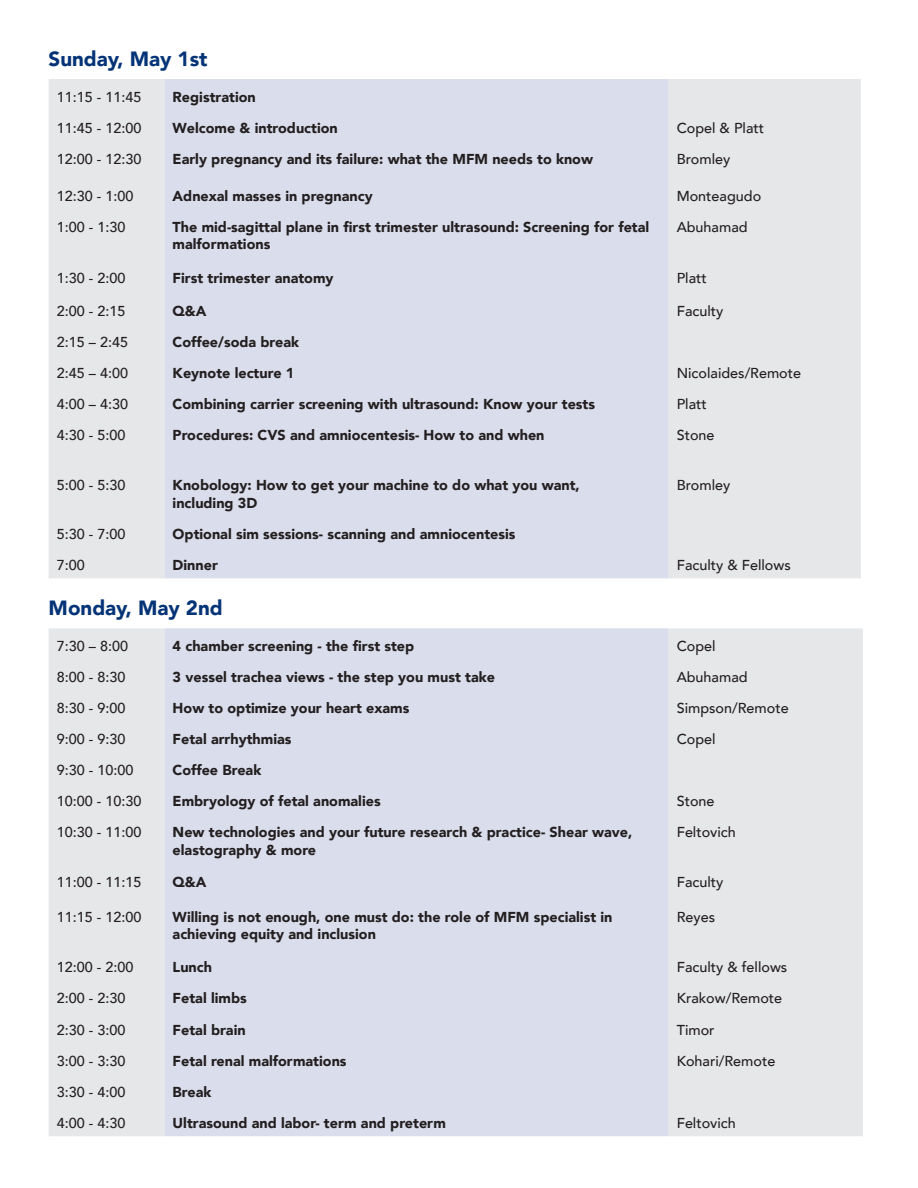
<style>
.page{position:relative;width:918px;height:1188px;background:#fff}
.page>*{position:absolute;margin:0;border:0;box-sizing:border-box;transform-origin:0 0}
.t1{font:900 20.55px "Avenir";color:#043477}
.t2{font:900 14.4px/17.2px "Avenir";color:#231f20}
.t3{font:500 14.4px "Avenir";color:#231f20}
</style>
<div class="page">
<div style="left:49px;top:79px;width:812px;height:499px;background:#e6e7e9"></div>
<div style="left:164px;top:79px;width:505px;height:499px;background:#daddeb"></div>
<div style="left:49px;top:628px;width:814px;height:508px;background:#e6e7e9"></div>
<div style="left:164px;top:628px;width:505px;height:508px;background:#daddeb"></div>
<p class="t1" style="left:49px;top:41px;width:161px">Sunday, May 1st</p>
<p class="t3" style="left:57px;top:84px;width:86px">11:15 - 11:45</p>
<p class="t2" style="left:173px;top:88px;width:85px">Registration</p>
<p class="t3" style="left:57px;top:115px;width:86px">11:45 - 12:00</p>
<p class="t2" style="left:173px;top:119px;width:167px">Welcome &amp; introduction</p>
<p class="t3" style="left:677px;top:115px;width:89px">Copel &amp; Platt</p>
<p class="t3" style="left:57px;top:146px;width:86px">12:00 - 12:30</p>
<p class="t2" style="left:173px;top:150px;width:422px">Early pregnancy and its failure: what the MFM needs to know</p>
<p class="t3" style="left:677px;top:146px;width:55px">Bromley</p>
<p class="t3" style="left:57px;top:183px;width:78px">12:30 - 1:00</p>
<p class="t2" style="left:173px;top:187px;width:202px">Adnexal masses in pregnancy</p>
<p class="t3" style="left:677px;top:183px;width:86px">Monteagudo</p>
<p class="t3" style="left:57px;top:214px;width:70px">1:00 - 1:30</p>
<p class="t2" style="left:173px;top:218px;width:478px">The mid-sagittal plane in first trimester ultrasound: Screening for fetal malformations</p>
<p class="t3" style="left:677px;top:214px;width:72px">Abuhamad</p>
<p class="t3" style="left:57px;top:265px;width:70px">1:30 - 2:00</p>
<p class="t2" style="left:173px;top:269px;width:162px">First trimester anatomy</p>
<p class="t3" style="left:677px;top:265px;width:32px">Platt</p>
<p class="t3" style="left:57px;top:298px;width:70px">2:00 - 2:15</p>
<p class="t2" style="left:173px;top:302px;width:35px">Q&amp;A</p>
<p class="t3" style="left:677px;top:298px;width:48px">Faculty</p>
<p class="t3" style="left:57px;top:329px;width:73px">2:15 – 2:45</p>
<p class="t2" style="left:173px;top:333px;width:128px">Coffee/soda break</p>
<p class="t3" style="left:57px;top:360px;width:73px">2:45 – 4:00</p>
<p class="t2" style="left:173px;top:364px;width:123px">Keynote lecture 1</p>
<p class="t3" style="left:677px;top:360px;width:126px">Nicolaides/Remote</p>
<p class="t3" style="left:57px;top:391px;width:73px">4:00 – 4:30</p>
<p class="t2" style="left:173px;top:395px;width:424px">Combining carrier screening with ultrasound: Know your tests</p>
<p class="t3" style="left:677px;top:391px;width:32px">Platt</p>
<p class="t3" style="left:57px;top:422px;width:70px">4:30 - 5:00</p>
<p class="t2" style="left:173px;top:426px;width:373px">Procedures: CVS and amniocentesis- How to and when</p>
<p class="t3" style="left:677px;top:422px;width:39px">Stone</p>
<p class="t3" style="left:57px;top:473px;width:70px">5:00 - 5:30</p>
<p class="t2" style="left:173px;top:476px;width:409px">Knobology: How to get your machine to do what you want,</p>
<p class="t2" style="left:173px;top:494px;width:86px">including 3D</p>
<p class="t3" style="left:677px;top:473px;width:55px">Bromley</p>
<p class="t3" style="left:57px;top:521px;width:70px">5:30 - 7:00</p>
<p class="t2" style="left:173px;top:525px;width:344px">Optional sim sessions- scanning and amniocentesis</p>
<p class="t3" style="left:57px;top:552px;width:29px">7:00</p>
<p class="t2" style="left:173px;top:556px;width:47px">Dinner</p>
<p class="t3" style="left:677px;top:552px;width:116px">Faculty &amp; Fellows</p>
<p class="t1" style="left:49px;top:591px;width:176px">Monday, May 2nd</p>
<p class="t3" style="left:57px;top:634px;width:73px">7:30 – 8:00</p>
<p class="t2" style="left:173px;top:637px;width:243px">4 chamber screening - the first step</p>
<p class="t3" style="left:677px;top:634px;width:40px">Copel</p>
<p class="t3" style="left:57px;top:665px;width:70px">8:00 - 8:30</p>
<p class="t2" style="left:173px;top:668px;width:324px">3 vessel trachea views - the step you must take</p>
<p class="t3" style="left:677px;top:665px;width:72px">Abuhamad</p>
<p class="t3" style="left:57px;top:696px;width:70px">8:30 - 9:00</p>
<p class="t2" style="left:173px;top:699px;width:238px">How to optimize your heart exams</p>
<p class="t3" style="left:677px;top:696px;width:113px">Simpson/Remote</p>
<p class="t3" style="left:57px;top:727px;width:70px">9:00 - 9:30</p>
<p class="t2" style="left:173px;top:730px;width:120px">Fetal arrhythmias</p>
<p class="t3" style="left:677px;top:727px;width:40px">Copel</p>
<p class="t3" style="left:57px;top:758px;width:78px">9:30 - 10:00</p>
<p class="t2" style="left:173px;top:761px;width:90px">Coffee Break</p>
<p class="t3" style="left:57px;top:789px;width:86px">10:00 - 10:30</p>
<p class="t2" style="left:173px;top:792px;width:210px">Embryology of fetal anomalies</p>
<p class="t3" style="left:677px;top:789px;width:39px">Stone</p>
<p class="t3" style="left:57px;top:820px;width:86px">10:30 - 11:00</p>
<p class="t2" style="left:173px;top:823px;width:461px">New technologies and your future research &amp; practice- Shear wave, elastography &amp; more</p>
<p class="t3" style="left:677px;top:820px;width:61px">Feltovich</p>
<p class="t3" style="left:57px;top:870px;width:86px">11:00 - 11:15</p>
<p class="t2" style="left:173px;top:873px;width:35px">Q&amp;A</p>
<p class="t3" style="left:677px;top:870px;width:48px">Faculty</p>
<p class="t3" style="left:57px;top:904px;width:86px">11:15 - 12:00</p>
<p class="t2" style="left:173px;top:908px;width:441px">Willing is not enough, one must do: the role of MFM specialist in achieving equity and inclusion</p>
<p class="t3" style="left:677px;top:904px;width:40px">Reyes</p>
<p class="t3" style="left:57px;top:955px;width:78px">12:00 - 2:00</p>
<p class="t2" style="left:173px;top:958px;width:41px">Lunch</p>
<p class="t3" style="left:677px;top:955px;width:112px">Faculty &amp; fellows</p>
<p class="t3" style="left:57px;top:986px;width:70px">2:00 - 2:30</p>
<p class="t2" style="left:173px;top:989px;width:76px">Fetal limbs</p>
<p class="t3" style="left:677px;top:986px;width:107px">Krakow/Remote</p>
<p class="t3" style="left:57px;top:1017px;width:70px">2:30 - 3:00</p>
<p class="t2" style="left:173px;top:1021px;width:75px">Fetal brain</p>
<p class="t3" style="left:677px;top:1017px;width:39px">Timor</p>
<p class="t3" style="left:57px;top:1048px;width:70px">3:00 - 3:30</p>
<p class="t2" style="left:173px;top:1052px;width:175px">Fetal renal malformations</p>
<p class="t3" style="left:677px;top:1048px;width:100px">Kohari/Remote</p>
<p class="t3" style="left:57px;top:1079px;width:70px">3:30 - 4:00</p>
<p class="t2" style="left:173px;top:1083px;width:40px">Break</p>
<p class="t3" style="left:57px;top:1110px;width:70px">4:00 - 4:30</p>
<p class="t2" style="left:173px;top:1114px;width:275px">Ultrasound and labor- term and preterm</p>
<p class="t3" style="left:677px;top:1110px;width:61px">Feltovich</p>
</div>
